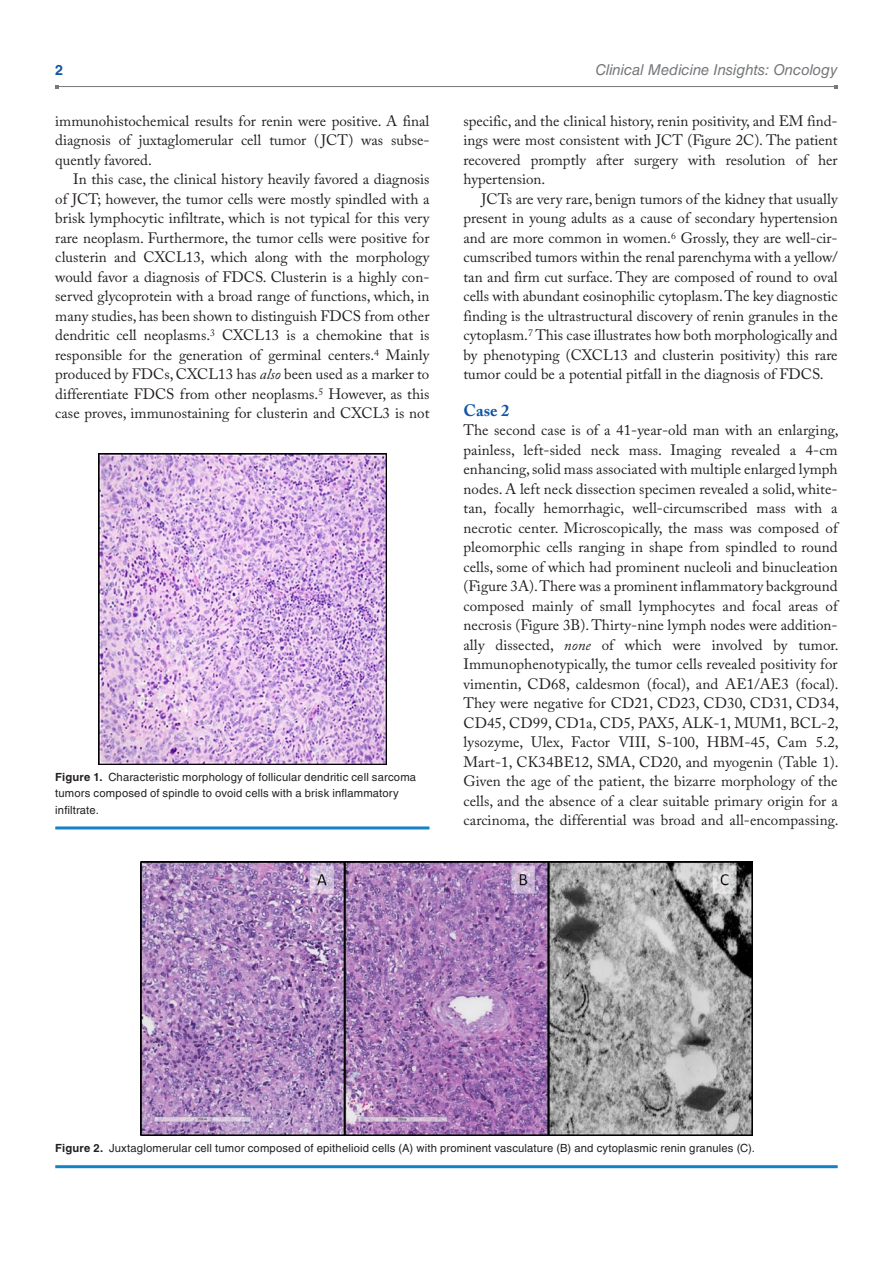
<style>
.page{position:relative;width:893px;height:1263px;background:#fff}
.page>*{position:absolute;margin:0;border:0;box-sizing:border-box;transform-origin:0 0}
.t1{font:700 16.5px "Adobe Caslon Pro";color:#1055a4}
.t2{font:15px/19.5px "Adobe Caslon Pro";color:#231f20;text-align:justify}
.t3{font:italic 15px "Helvetica LT Std";letter-spacing:-.005em;color:#76787b}
.t4{font:700 14.25px "Helvetica LT Std";color:#1055a4}
.t5{font:11.25px/16.5px "Helvetica LT Std";letter-spacing:.015em;color:#231f20}
.s1{font-style:italic}
.s2{font-weight:700}
</style>
<div class="page">
<hr style="left:57px;top:86px;width:779px;height:1px;background:#76787b">
<hr style="left:55px;top:826px;width:374px;height:3px;background:#1582c5">
<img style="left:98px;top:453px;width:288px;height:311px">
<hr style="left:55px;top:1165px;width:783px;height:3px;background:#1582c5">
<img style="left:140px;top:861px;width:612px;height:275px">
<p class="t4" style="left:55px;top:61px;width:9px">2</p>
<p class="t3" style="left:595px;top:61px;width:244px">Clinical Medicine Insights: Oncology</p>
<p class="t2" style="left:55px;top:111px;width:376px">immunohistochemical results for renin were positive. A final diagnosis of juxtaglomerular cell tumor ( JCT) was subse&shy;quently favored.</p>
<p class="t2" style="left:55px;top:169px;width:376px;text-indent:18px">In this case, the clinical history heavily favored a diagnosis of JCT; however, the tumor cells were mostly spindled with a brisk lymphocytic infiltrate, which is not typical for this very rare neoplasm. Furthermore, the tumor cells were positive for clusterin and CXCL13, which along with the morphology would favor a diagnosis of FDCS. Clusterin is a highly con&shy;served glycoprotein with a broad range of functions, which, in many studies, has been shown to distinguish FDCS from other dendritic cell neoplasms.<sup>3</sup> CXCL13 is a chemokine that is responsible for the generation of germinal centers.<sup>4</sup> Mainly produced by FDCs, CXCL13 has <span class="s1">also</span> been used as a marker to differentiate FDCS from other neoplasms.<sup>5</sup> However, as this case proves, immunostaining for clusterin and CXCL3 is not</p>
<p class="t2" style="left:463px;top:111px;width:376px">specific, and the clinical history, renin positivity, and EM find&shy;ings were most consistent with JCT (Figure 2C). The patient recovered promptly after surgery with resolution of her hypertension.</p>
<p class="t2" style="left:463px;top:189px;width:376px;text-indent:18px">JCTs are very rare, benign tumors of the kidney that usually present in young adults as a cause of secondary hypertension and are more common in women.<sup>6</sup> Grossly, they are well-cir&shy;cumscribed tumors within the renal parenchyma with a yellow/ tan and firm cut surface. They are composed of round to oval cells with abundant eosinophilic cytoplasm. The key diagnostic finding is the ultrastructural discovery of renin granules in the cytoplasm.<sup>7</sup> This case illustrates how both morphologically and by phenotyping (CXCL13 and clusterin positivity) this rare tumor could be a potential pitfall in the diagnosis of FDCS.</p>
<p class="t1" style="left:463px;top:400px;width:47px">Case 2</p>
<p class="t2" style="left:463px;top:420px;width:377px">The second case is of a 41-year-old man with an enlarging, painless, left-sided neck mass. Imaging revealed a 4-cm enhancing, solid mass associated with multiple enlarged lymph nodes. A left neck dissection specimen revealed a solid, white&shy;tan, focally hemorrhagic, well-circumscribed mass with a necrotic center. Microscopically, the mass was composed of pleomorphic cells ranging in shape from spindled to round cells, some of which had prominent nucleoli and binucleation (Figure 3A). There was a prominent inflammatory background composed mainly of small lymphocytes and focal areas of necrosis (Figure 3B). Thirty-nine lymph nodes were addition&shy;ally dissected, <span class="s1">none</span> of which were involved by tumor.<br>Immunophenotypically, the tumor cells revealed positivity for vimentin, CD68, caldesmon (focal), and AE1/AE3 (focal).<br>They were negative for CD21, CD23, CD30, CD31, CD34, CD45, CD99, CD1a, CD5, PAX5, ALK-1, MUM1, BCL-2, lysozyme, Ulex, Factor VIII, S-100, HBM-45, Cam 5.2, Mart-1, CK34BE12, SMA, CD20, and myogenin (Table 1).<br>Given the age of the patient, the bizarre morphology of the cells, and the absence of a clear suitable primary origin for a carcinoma, the differential was broad and all-encompassing.</p>
<p class="t5" style="left:55px;top:768px;width:362px"><span class="s2">Figure 1.</span> Characteristic morphology of follicular dendritic cell sarcoma tumors composed of spindle to ovoid cells with a brisk inflammatory infiltrate.</p>
<p class="t5" style="left:55px;top:1140px;width:701px"><span class="s2">Figure 2.</span> Juxtaglomerular cell tumor composed of epithelioid cells (A) with prominent vasculature (B) and cytoplasmic renin granules (C).</p>
</div>
